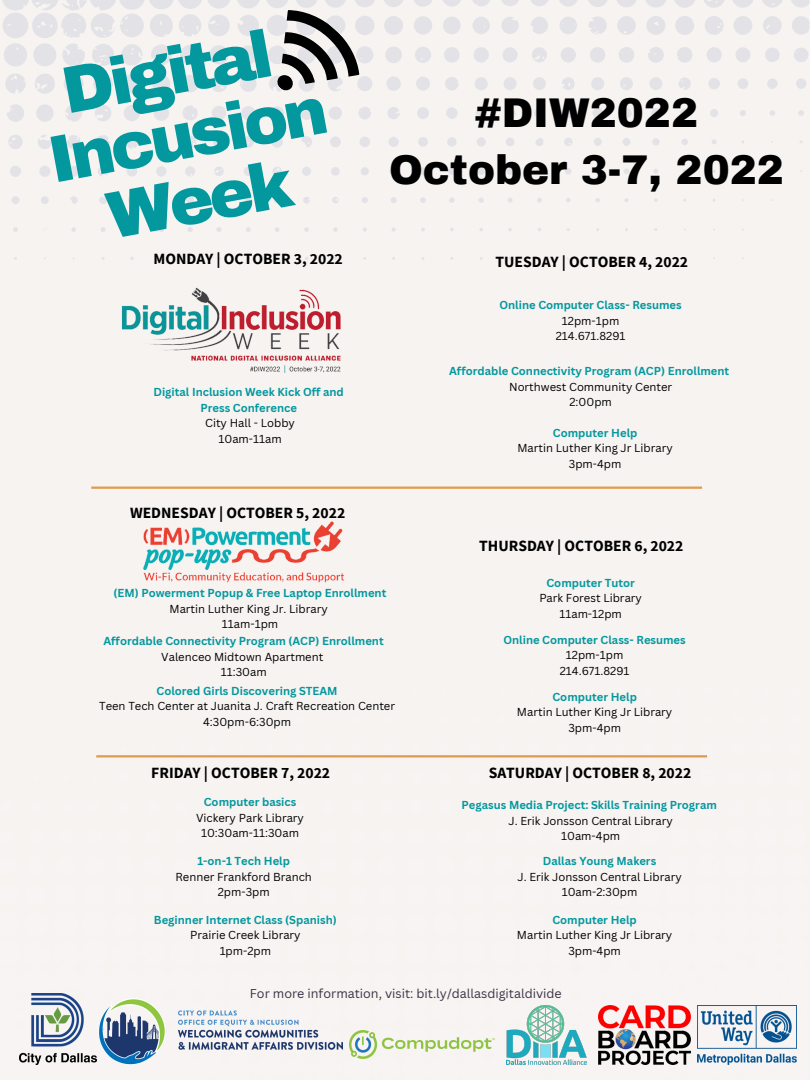
<style>
.page{position:relative;width:810px;height:1080px;background:#f6f3f1}
.page>*{position:absolute;margin:0;border:0;box-sizing:border-box;transform-origin:0 0}
.t1{font:900 66.5px/65.6px "Archivo";color:#03989e;text-align:center}
.t2{font:900 40.62px/56.8px "Archivo";color:#000;text-align:center}
.t3{font:700 15.62px "Source Sans Pro";color:#000}
.t4{font:12.5px "Canva Sans";color:#393245}
.t5{font:11.25px/15.5px "Canva Sans";color:#000;text-align:center}
.t6{font:700 11.25px/15.5px "Canva Sans";color:#03989e;text-align:center}
</style>
<div class="page">
<svg style="left:2px;top:0;width:807px;height:260px"></svg>
<hr style="left:91px;top:487px;width:611px;height:2px;background:#df9c51">
<hr style="left:96px;top:755px;width:611px;height:3px;background:#df9c51">
<svg style="left:274px;top:0;width:97px;height:93px"></svg>
<img style="left:19px;top:994px;width:77px;height:70px">
<img style="left:506px;top:1005px;width:80px;height:59px">
<img style="left:697px;top:1005px;width:100px;height:59px">
<img style="left:99px;top:999px;width:243px;height:65px">
<img style="left:350px;top:1030px;width:144px;height:28px">
<img style="left:143px;top:521px;width:202px;height:62px">
<img style="left:121px;top:287px;width:220px;height:86px">
<img style="left:598px;top:1005px;width:92px;height:59px">
<h1 class="t1" style="left:32px;top:63px;width:284px;rotate:-10deg">Digital<br>Incusion<br>Week</h1>
<h2 class="t2" style="left:389px;top:85px;width:396px">#DIW2022<br>October 3-7, 2022</h2>
<h3 class="t3" style="left:153px;top:249px;width:191px">MONDAY | OCTOBER 3, 2022</h3>
<h3 class="t3" style="left:495px;top:252px;width:194px">TUESDAY | OCTOBER 4, 2022</h3>
<p class="t6" style="left:153px;top:384px;width:192px">Digital Inclusion Week Kick Off and<br>Press Conference</p>
<p class="t5" style="left:205px;top:415px;width:91px">City Hall - Lobby<br>10am-11am</p>
<h3 class="t3" style="left:130px;top:503px;width:217px">WEDNESDAY | OCTOBER 5, 2022</h3>
<p class="t6" style="left:113px;top:585px;width:274px">(EM) Powerment Popup &amp; Free Laptop Enrollment</p>
<p class="t5" style="left:170px;top:601px;width:160px">Martin Luther King Jr. Library<br>11am-1pm</p>
<p class="t6" style="left:103px;top:633px;width:282px">Affordable Connectivity Program (ACP) Enrollment</p>
<p class="t5" style="left:161px;top:649px;width:164px">Valenceo Midtown Apartment<br>11:30am</p>
<p class="t6" style="left:156px;top:683px;width:183px">Colored Girls Discovering STEAM</p>
<p class="t5" style="left:99px;top:698px;width:297px">Teen Tech Center at Juanita J. Craft Recreation Center<br>4:30pm-6:30pm</p>
<p class="t6" style="left:499px;top:297px;width:184px">Online Computer Class- Resumes</p>
<p class="t5" style="left:556px;top:313px;width:71px">12pm-1pm<br>214.671.8291</p>
<p class="t6" style="left:449px;top:363px;width:282px">Affordable Connectivity Program (ACP) Enrollment</p>
<p class="t5" style="left:509px;top:379px;width:165px">Northwest Community Center<br>2:00pm</p>
<p class="t6" style="left:553px;top:424px;width:86px">Computer Help</p>
<p class="t5" style="left:518px;top:440px;width:157px">Martin Luther King Jr Library<br>3pm-4pm</p>
<h3 class="t3" style="left:479px;top:535px;width:206px">THURSDAY | OCTOBER 6, 2022</h3>
<p class="t6" style="left:546px;top:575px;width:90px">Computer Tutor</p>
<p class="t5" style="left:539px;top:590px;width:104px">Park Forest Library<br>11am-12pm</p>
<p class="t6" style="left:503px;top:632px;width:184px">Online Computer Class- Resumes</p>
<p class="t5" style="left:560px;top:647px;width:71px">12pm-1pm<br>214.671.8291</p>
<p class="t6" style="left:552px;top:689px;width:86px">Computer Help</p>
<p class="t5" style="left:517px;top:704px;width:157px">Martin Luther King Jr Library<br>3pm-4pm</p>
<h3 class="t3" style="left:151px;top:763px;width:180px">FRIDAY | OCTOBER 7, 2022</h3>
<h3 class="t3" style="left:489px;top:763px;width:204px">SATURDAY | OCTOBER 8, 2022</h3>
<p class="t6" style="left:204px;top:794px;width:94px">Computer basics</p>
<p class="t5" style="left:196px;top:810px;width:109px">Vickery Park Library<br>10:30am-11:30am</p>
<p class="t6" style="left:197px;top:853px;width:94px">1-on-1 Tech Help</p>
<p class="t5" style="left:176px;top:868px;width:138px">Renner Frankford Branch<br>2pm-3pm</p>
<p class="t6" style="left:154px;top:912px;width:185px">Beginner Internet Class (Spanish)</p>
<p class="t5" style="left:190px;top:927px;width:112px">Prairie Creek Library<br>1pm-2pm</p>
<p class="t6" style="left:462px;top:797px;width:257px">Pegasus Media Project: Skills Training Program</p>
<p class="t5" style="left:509px;top:813px;width:166px">J. Erik Jonsson Central Library<br>10am-4pm</p>
<p class="t6" style="left:543px;top:853px;width:115px">Dallas Young Makers</p>
<p class="t5" style="left:517px;top:868px;width:166px">J. Erik Jonsson Central Library<br>10am-2:30pm</p>
<p class="t6" style="left:552px;top:912px;width:86px">Computer Help</p>
<p class="t5" style="left:517px;top:927px;width:157px">Martin Luther King Jr Library<br>3pm-4pm</p>
<p class="t4" style="left:250px;top:984px;width:313px">For more information, visit: bit.ly/dallasdigitaldivide</p>
</div>
